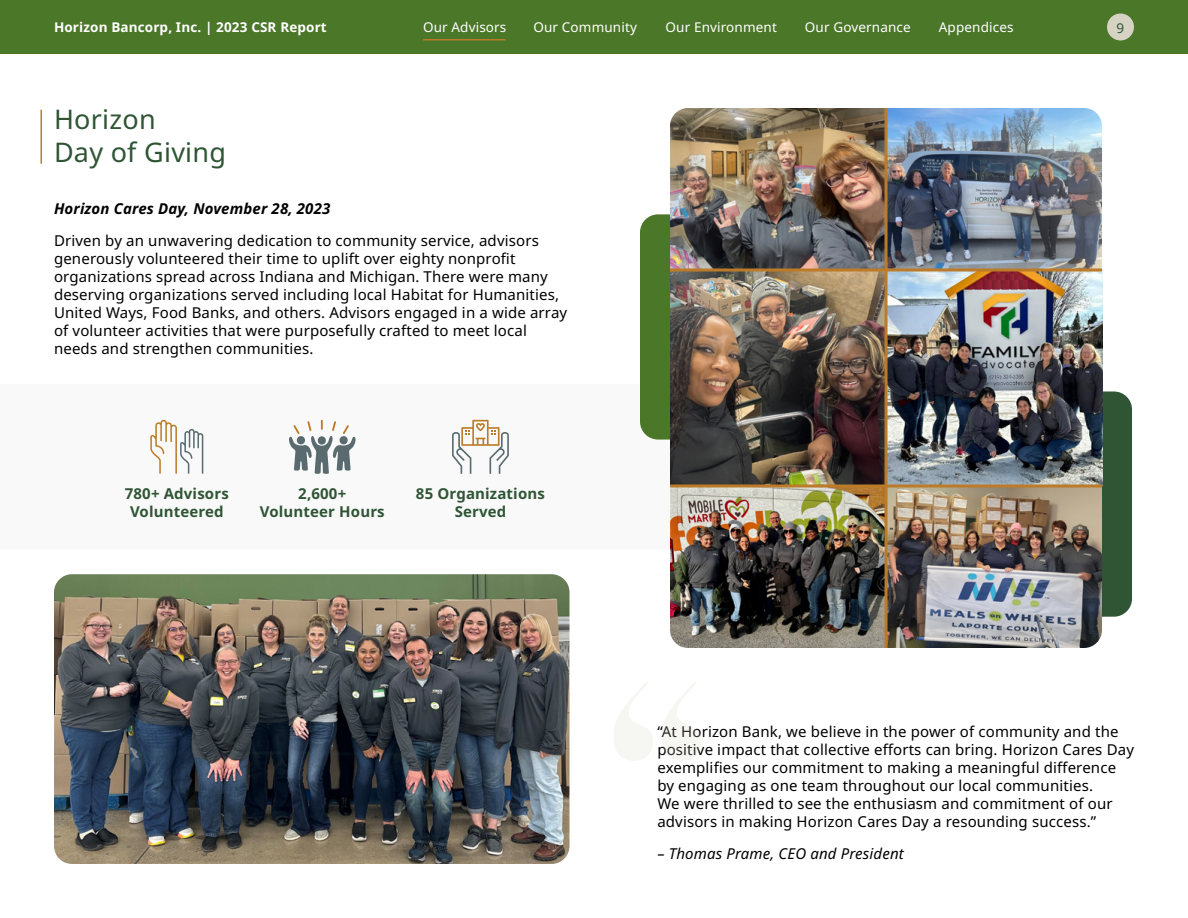
<style>
.page{position:relative;width:1188px;height:918px;background:#fff}
.page>*{position:absolute;margin:0;border:0;box-sizing:border-box;transform-origin:0 0}
.t1{font:27px/32.4px "Noto Sans";letter-spacing:.01em;color:#2f5535}
.t2{font:15px/18px "Noto Sans";letter-spacing:.01em;color:#000}
.t3{font:700 15px/18px "Noto Sans";letter-spacing:.01em;color:#2f5535;text-align:center}
.t4{font:italic 700 15px "Noto Sans";letter-spacing:.01em;color:#000}
.t5{font:italic 15px "Noto Sans";letter-spacing:.01em;color:#000}
.t6{font:13.5px "Noto Sans";letter-spacing:.01em;color:#fff}
.t7{font:700 13.5px "Noto Sans";letter-spacing:.01em;color:#fff}
.t8{font:13.5px "Noto Sans";color:#2f5535}
</style>
<div class="page">
<hr style="left:40px;top:110px;width:2px;height:54px;background:#bc7b28">
<div style="left:0;top:384px;width:670px;height:166px;background:#f9f9f9"></div>
<svg style="left:452px;top:420px;width:57px;height:54px"></svg>
<svg style="left:150px;top:420px;width:53px;height:54px"></svg>
<svg style="left:289px;top:420px;width:67px;height:54px"></svg>
<div style="left:1060px;top:392px;width:72px;height:225px;background:#2f5535;border-radius:18px"></div>
<div style="left:640px;top:214px;width:87px;height:226px;background:#4b7729;border-radius:18px"></div>
<img style="left:670px;top:108px;width:432px;height:540px">
<hr style="left:885px;top:108px;width:3px;height:540px;background:#bc7b28">
<svg style="left:670px;top:268px;width:432px;height:4px;background:#b17f3f"></svg>
<svg style="left:670px;top:484px;width:432px;height:4px;background:#b3813f"></svg>
<img style="left:54px;top:574px;width:516px;height:290px">
<svg style="left:614px;top:682px;width:87px;height:78px"></svg>
<div style="left:0;top:0;width:1188px;height:54px;background:#4b7729"></div>
<div style="left:1107px;top:14px;width:27px;height:26px;background:#d6d2c4;border-radius:50%"></div>
<hr style="left:423px;top:39px;width:82px;height:1px;background:#bc7b28">
<p class="t7" style="left:54px;top:18px;width:274px">Horizon Bancorp, Inc. | 2023 CSR Report</p>
<p class="t6" style="left:423px;top:18px;width:85px">Our Advisors</p>
<p class="t6" style="left:533px;top:18px;width:105px">Our Community</p>
<p class="t6" style="left:666px;top:18px;width:113px">Our Environment</p>
<p class="t6" style="left:805px;top:18px;width:107px">Our Governance</p>
<p class="t6" style="left:939px;top:18px;width:76px">Appendices</p>
<p class="t8" style="left:1117px;top:19px;width:9px">9</p>
<h1 class="t1" style="left:54px;top:104px;width:174px">Horizon<br>Day of Giving</h1>
<p class="t4" style="left:54px;top:198px;width:278px">Horizon Cares Day, November 28, 2023</p>
<p class="t2" style="left:54px;top:232px;width:515px">Driven by an unwavering dedication to community service, advisors generously volunteered their time to uplift over eighty nonprofit organizations spread across Indiana and Michigan. There were many deserving organizations served including local Habitat for Humanities, United Ways, Food Banks, and others. Advisors engaged in a wide array of volunteer activities that were purposefully crafted to meet local needs and strengthen communities.</p>
<p class="t3" style="left:125px;top:485px;width:105px">780+ Advisors<br>Volunteered</p>
<p class="t3" style="left:260px;top:485px;width:126px">2,600+<br>Volunteer Hours</p>
<p class="t3" style="left:416px;top:485px;width:130px">85 Organizations<br>Served</p>
<p class="t2" style="left:657px;top:723px;width:478px">“At Horizon Bank, we believe in the power of community and the positive impact that collective efforts can bring. Horizon Cares Day exemplifies our commitment to making a meaningful difference by engaging as one team throughout our local communities.<br>We were thrilled to see the enthusiasm and commitment of our advisors in making Horizon Cares Day a resounding success.”</p>
<p class="t5" style="left:657px;top:842px;width:248px">– Thomas Prame, CEO and President</p>
</div>
